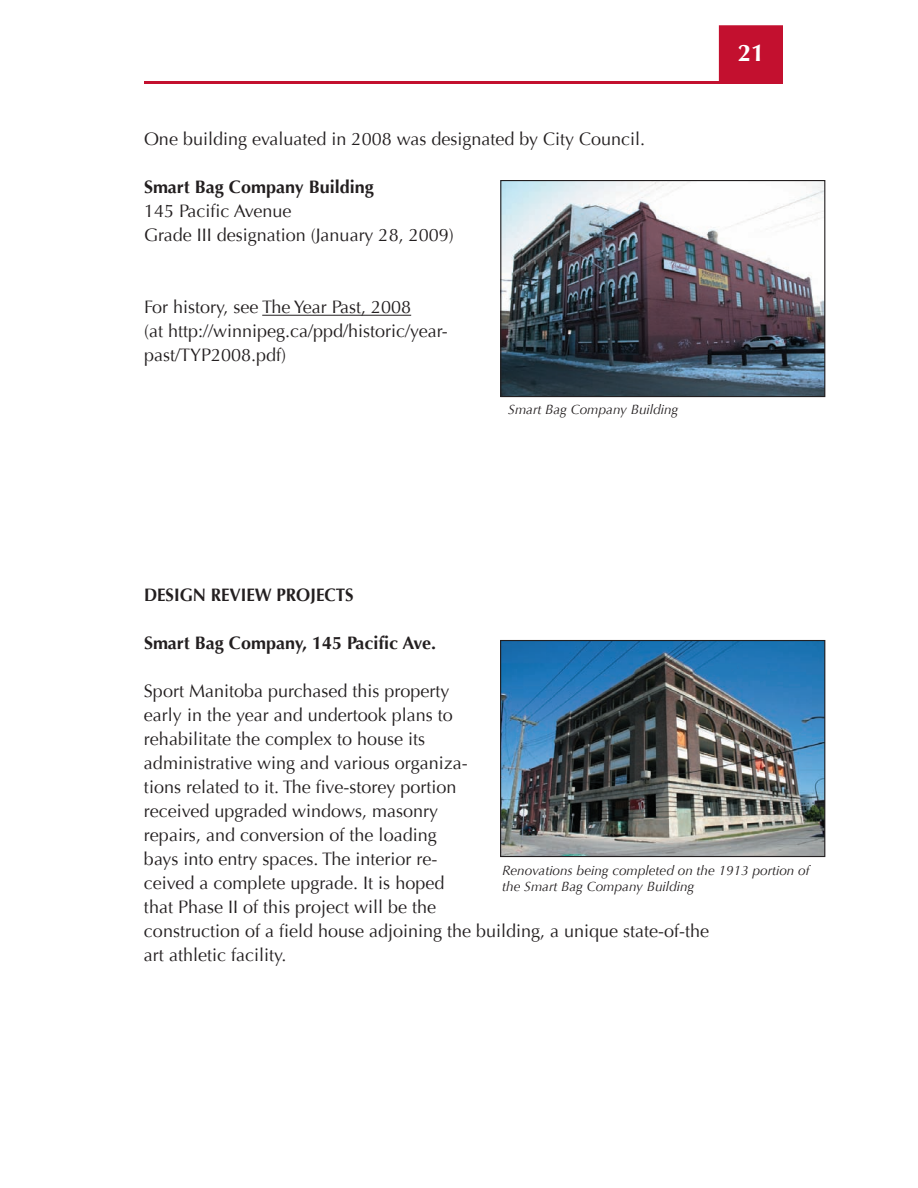
<style>
.page{position:relative;width:918px;height:1188px;background:#fff}
.page>*{position:absolute;margin:0;border:0;box-sizing:border-box;transform-origin:0 0}
.t1{font:700 24px "Optima";color:#fff}
.t2{font:18px/24px "Optima";color:#231f20}
.t3{font:700 18px "Optima";color:#231f20}
.t4{font:700 18px "Optima";color:#231f20;scale:.94 1}
.t5{font:italic 13.5px/16.2px "Optima";color:#231f20}
</style>
<div class="page">
<hr style="left:144px;top:81px;width:639px;height:3px;background:#c3102f">
<div style="left:719px;top:25px;width:64px;height:56px;background:#c3102f"></div>
<img style="left:502px;top:182px;width:321px;height:213px">
<div style="left:500px;top:180px;width:325px;height:217px;border:1px solid #231f20"></div>
<hr style="left:262px;top:315px;width:149px;height:1px;background:#231f20">
<img style="left:502px;top:642px;width:321px;height:213px">
<div style="left:500px;top:640px;width:325px;height:217px;border:1px solid #231f20"></div>
<p class="t2" style="left:144px;top:128px;width:503px">One building evaluated in 2008 was designated by City Council.</p>
<p class="t3" style="left:144px;top:177px;width:231px">Smart Bag Company Building</p>
<p class="t2" style="left:144px;top:200px;width:311px">145 Pacific Avenue<br>Grade III designation (January 28, 2009)</p>
<p class="t2" style="left:144px;top:296px;width:305px">For history, see The Year Past, 2008<br>(at http://winnipeg.ca/ppd/historic/year‑ past/TYP2008.pdf)</p>
<p class="t5" style="left:508px;top:401px;width:172px">Smart Bag Company Building</p>
<h1 class="t1" style="left:738px;top:39px;width:28px">21</h1>
<p class="t4" style="left:144px;top:585px;width:223px">DESI GN REVI EW PROJECTS</p>
<p class="t3" style="left:144px;top:633px;width:294px">Smart Bag Company, 145 Pacific Ave.</p>
<p class="t2" style="left:144px;top:680px;width:567px">Sport Manitoba purchased this property<br>early in the year and undertook plans to<br>rehabilitate the complex to house its<br>administrative wing and various organiza‑<br>tions related to it. The five-storey portion<br>received upgraded windows, masonry<br>repairs, and conversion of the loading<br>bays into entry spaces. The interior re‑<br>ceived a complete upgrade. It is hoped<br>that Phase II of this project will be the<br>construction of a field house adjoining the building, a unique state-of-the art athletic facility.</p>
<p class="t5" style="left:502px;top:862px;width:309px">Renovations being completed on the 1913 portion of the Smart Bag Company Building</p>
</div>
